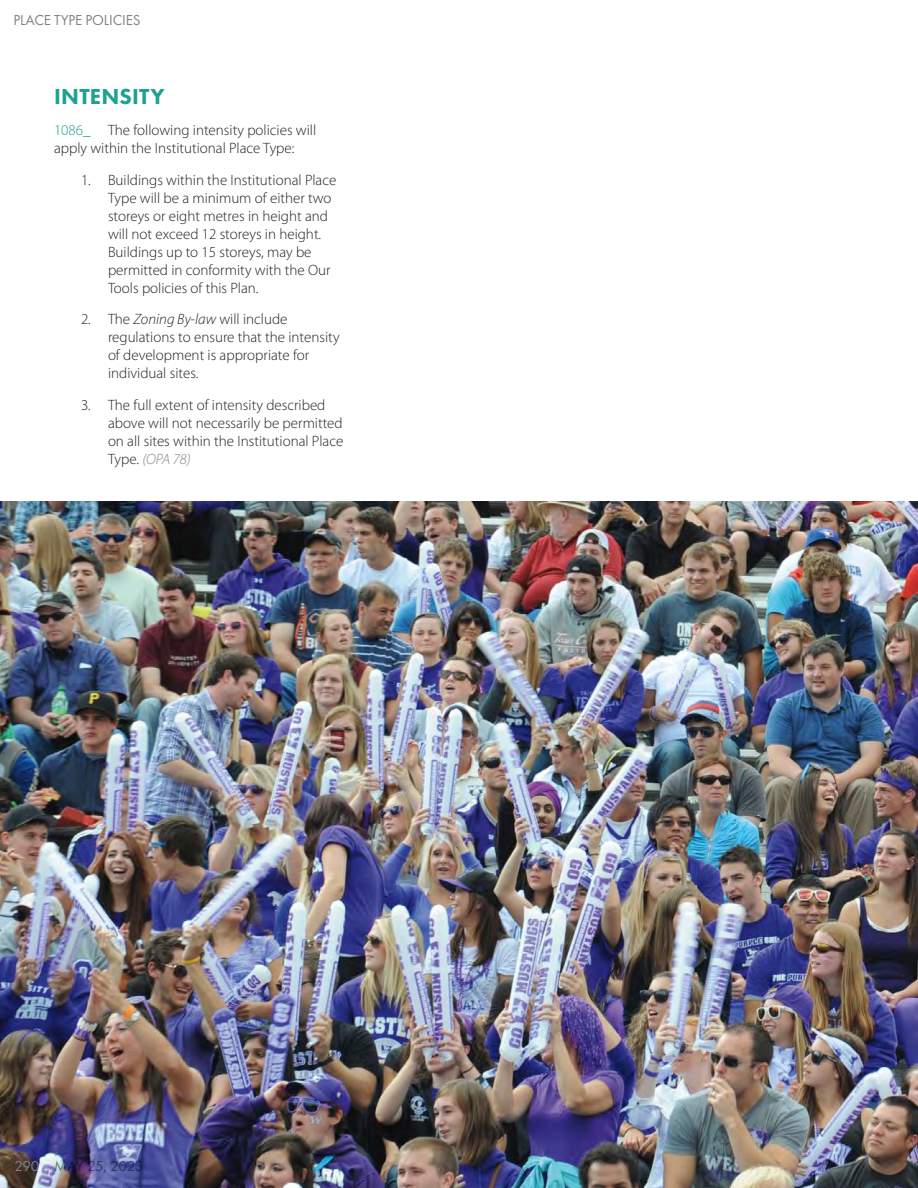
<style>
.page{position:relative;width:918px;height:1188px;background:#fff}
.page>*{position:absolute;margin:0;border:0;box-sizing:border-box;transform-origin:0 0}
.Chapter_Subheader{font:800 22.5px "Futura PT";letter-spacing:.01em;color:#1ca193}
.Body_Copy_-_P{font:300 15px/18px "Myriad Pro";color:#231f20}
.t1{font:15px "Futura PT";letter-spacing:-.01em;color:#808285}
.t2{font:15px "Futura PT";letter-spacing:-.03em;color:#040503}
.s1{color:#1da294}
.s2{font-style:italic}
.s3{font-style:italic;color:#808285}
</style>
<div class="page">
<img style="left:0;top:501px;width:918px;height:687px">
<p class="t1" style="left:14px;top:11px;width:129px">PLACE TYPE POLICIES</p>
<h3 class="Chapter_Subheader" style="left:54px;top:82px;width:112px">INTENSITY</h3>
<p class="Body_Copy_-_P" style="left:54px;top:121px;width:264px"><span class="s1">1086_</span> The following intensity policies will apply within the Institutional Place Type:</p>
<p class="Body_Copy_-_P" style="left:108px;top:170px;width:230px;text-indent:-27px">1. Buildings within the Institutional Place Type will be a minimum of either two storeys or eight metres in height and will not exceed 12 storeys in height.<br>Buildings up to 15 storeys, may be permitted in conformity with the Our Tools policies of this Plan.</p>
<p class="Body_Copy_-_P" style="left:108px;top:310px;width:233px;text-indent:-27px">2. The <span class="s2">Zoning By-law</span> will include regulations to ensure that the intensity of development is appropriate for individual sites.</p>
<p class="Body_Copy_-_P" style="left:108px;top:395px;width:237px;text-indent:-27px">3. The full extent of intensity described above will not necessarily be permitted on all sites within the Institutional Place Type. <span class="s3">(OPA 78)</span></p>
<p class="t1" style="left:14px;top:1157px;width:27px">290</p>
<p class="t2" style="left:54px;top:1157px;width:91px">MAY 25, 2023</p>
</div>
